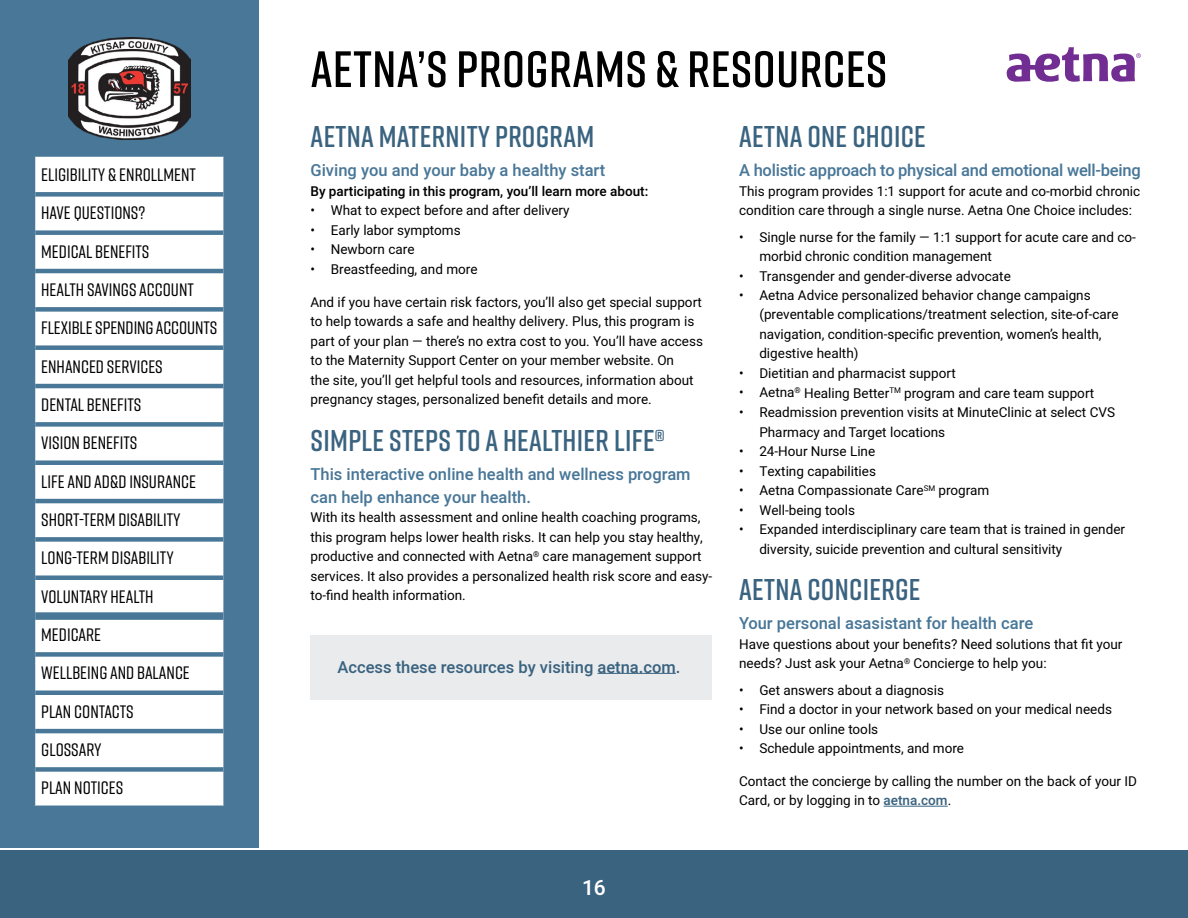
<style>
.page{position:relative;width:1188px;height:918px;background:#fff}
.page>*{position:absolute;margin:0;border:0;box-sizing:border-box;transform-origin:0 0}
.t1{font:600 51px "Rift";letter-spacing:.01em;color:#000}
.t2{font:600 30px "Rift";letter-spacing:.01em;color:#3a6380}
.t3{font:500 21px "Heebo";color:#fff}
.t4{font:500 18px/38.4px "Rift";color:#000}
.t5{font:500 16.5px/22.5px "Heebo";color:#497798}
.t6{font:500 16.5px "Heebo";color:#3a6380}
.t7{font:13.5px/19.5px "Heebo";color:#000}
.t8{font:500 13.5px "Heebo";color:#000}
.s1{font-weight:500;color:#3a6380}
</style>
<div class="page">
<div style="left:0;top:0;width:259px;height:848px;background:#497798"></div>
<div style="left:35px;top:157px;width:188px;height:649px;background:#fff"></div>
<div style="left:35px;top:612px;width:188px;height:8px;background:#497798"></div>
<div style="left:35px;top:192px;width:188px;height:5px;background:#497798"></div>
<div style="left:35px;top:230px;width:188px;height:5px;background:#497798"></div>
<hr style="left:35px;top:269px;width:188px;height:4px;background:#497798">
<div style="left:35px;top:307px;width:188px;height:5px;background:#497798"></div>
<div style="left:35px;top:345px;width:188px;height:5px;background:#497798"></div>
<hr style="left:35px;top:384px;width:188px;height:4px;background:#497798">
<div style="left:35px;top:422px;width:188px;height:5px;background:#497798"></div>
<div style="left:35px;top:460px;width:188px;height:5px;background:#497798"></div>
<hr style="left:35px;top:499px;width:188px;height:4px;background:#497798">
<div style="left:35px;top:537px;width:188px;height:5px;background:#497798"></div>
<div style="left:35px;top:652px;width:188px;height:5px;background:#497798"></div>
<hr style="left:35px;top:691px;width:188px;height:4px;background:#497798">
<hr style="left:35px;top:729px;width:188px;height:4px;background:#497798">
<div style="left:35px;top:767px;width:188px;height:5px;background:#497798"></div>
<div style="left:35px;top:575px;width:188px;height:5px;background:#497798"></div>
<div style="left:0;top:850px;width:1188px;height:68px;background:#3a6380"></div>
<img style="left:68px;top:38px;width:123px;height:102px">
<hr style="left:884px;top:806px;width:64px;height:1px;background:#3a6380">
<svg style="left:1007px;top:47px;width:134px;height:35px"></svg>
<div style="left:310px;top:635px;width:402px;height:65px;background:#eaebec"></div>
<hr style="left:597px;top:673px;width:79px;height:1px;background:#3a6380">
<p class="t4" style="left:41px;top:155px;width:178px">ELIGIBILITY &amp; ENROLLMENT<br>HAVE QUESTIONS?<br>MEDICAL BENEFITS<br>HEALTH SAVINGS ACCOUNT<br>FLEXIBLE SPENDING ACCOUNTS<br>ENHANCED SERVICES<br>DENTAL BENEFITS<br>VISION BENEFITS<br>LIFE AND AD&amp;D INSURANCE<br>SHORT-TERM DISABILITY<br>LONG-TERM DISABILITY<br>VOLUNTARY HEALTH<br>MEDICARE<br>WELLBEING AND BALANCE<br>PLAN CONTACTS<br>GLOSSARY<br>PLAN NOTICES</p>
<h1 class="t1" style="left:311px;top:33px;width:578px">AETNA’S PROGRAMS &amp; RESOURCES</h1>
<h2 class="t2" style="left:311px;top:115px;width:285px">AETNA MATERNITY PROGRAM</h2>
<p class="t5" style="left:310px;top:159px;width:296px">Giving you and your baby a healthy start</p>
<p class="t8" style="left:310px;top:182px;width:339px">By participating in this program, you’ll learn more about:</p>
<p class="t7" style="left:310px;top:201px;width:261px">• What to expect before and after delivery</p>
<p class="t7" style="left:310px;top:220px;width:152px">• Early labor symptoms</p>
<p class="t7" style="left:310px;top:240px;width:106px">• Newborn care</p>
<p class="t7" style="left:310px;top:259px;width:169px">• Breastfeeding, and more</p>
<p class="t7" style="left:310px;top:292px;width:394px">And if you have certain risk factors, you’ll also get special support to help towards a safe and healthy delivery. Plus, this program is part of your plan — there’s no extra cost to you. You’ll have access to the Maternity Support Center on your member website. On<br>the site, you’ll get helpful tools and resources, information about pregnancy stages, personalized benefit details and more.</p>
<h2 class="t2" style="left:311px;top:419px;width:356px">SIMPLE STEPS TO A HEALTHIER LIFE®</h2>
<p class="t5" style="left:310px;top:463px;width:382px">This interactive online health and wellness program can help enhance your health.</p>
<p class="t7" style="left:310px;top:507px;width:403px">With its health assessment and online health coaching programs, this program helps lower health risks. It can help you stay healthy, productive and connected with Aetna<sup>®</sup> care management support services. It also provides a personalized health risk score and easy&shy;to-find health information.</p>
<h2 class="t2" style="left:739px;top:115px;width:188px">AETNA ONE CHOICE</h2>
<p class="t5" style="left:739px;top:159px;width:403px">A holistic approach to physical and emotional well-being</p>
<p class="t7" style="left:739px;top:181px;width:403px">This program provides 1:1 support for acute and co-morbid chronic condition care through a single nurse. Aetna One Choice includes:</p>
<p class="t7" style="left:759px;top:227px;width:378px;text-indent:-20px">• Single nurse for the family — 1:1 support for acute care and co&shy;morbid chronic condition management</p>
<p class="t7" style="left:739px;top:266px;width:273px">• Transgender and gender-diverse advocate</p>
<p class="t7" style="left:759px;top:285px;width:361px;text-indent:-20px">• Aetna Advice personalized behavior change campaigns (preventable complications/treatment selection, site-of-care navigation, condition-specific prevention, women’s health, digestive health)</p>
<p class="t7" style="left:739px;top:363px;width:218px">• Dietitian and pharmacist support</p>
<p class="t7" style="left:739px;top:383px;width:357px">• Aetna<sup>®</sup> Healing Better<sup>TM</sup> program and care team support</p>
<p class="t7" style="left:759px;top:402px;width:357px;text-indent:-20px">• Readmission prevention visits at MinuteClinic at select CVS<br>Pharmacy and Target locations</p>
<p class="t7" style="left:739px;top:441px;width:138px">• 24-Hour Nurse Line</p>
<p class="t7" style="left:739px;top:461px;width:138px">• Texting capabilities</p>
<p class="t7" style="left:739px;top:480px;width:252px">• Aetna Compassionate Care<sup>SM</sup> program</p>
<p class="t7" style="left:739px;top:500px;width:117px">• Well-being tools</p>
<p class="t7" style="left:759px;top:519px;width:367px;text-indent:-20px">• Expanded interdisciplinary care team that is trained in gender diversity, suicide prevention and cultural sensitivity</p>
<h2 class="t2" style="left:739px;top:568px;width:183px">AETNA CONCIERGE</h2>
<p class="t5" style="left:739px;top:612px;width:296px">Your personal asasistant for health care</p>
<p class="t7" style="left:739px;top:634px;width:385px">Have questions about your benefits? Need solutions that fit your needs? Just ask your Aetna<sup>®</sup> Concierge to help you:</p>
<p class="t7" style="left:739px;top:680px;width:207px">• Get answers about a diagnosis</p>
<p class="t7" style="left:739px;top:699px;width:374px">• Find a doctor in your network based on your medical needs</p>
<p class="t7" style="left:739px;top:719px;width:141px">• Use our online tools</p>
<p class="t7" style="left:739px;top:738px;width:227px">• Schedule appointments, and more</p>
<p class="t7" style="left:739px;top:771px;width:399px">Contact the concierge by calling the number on the back of your ID<br>Card, or by logging in to <span class="s1">aetna.com</span>.</p>
<p class="t6" style="left:338px;top:655px;width:345px">Access these resources by visiting aetna.com.</p>
<h3 class="t3" style="left:582px;top:873px;width:25px">16</h3>
</div>
